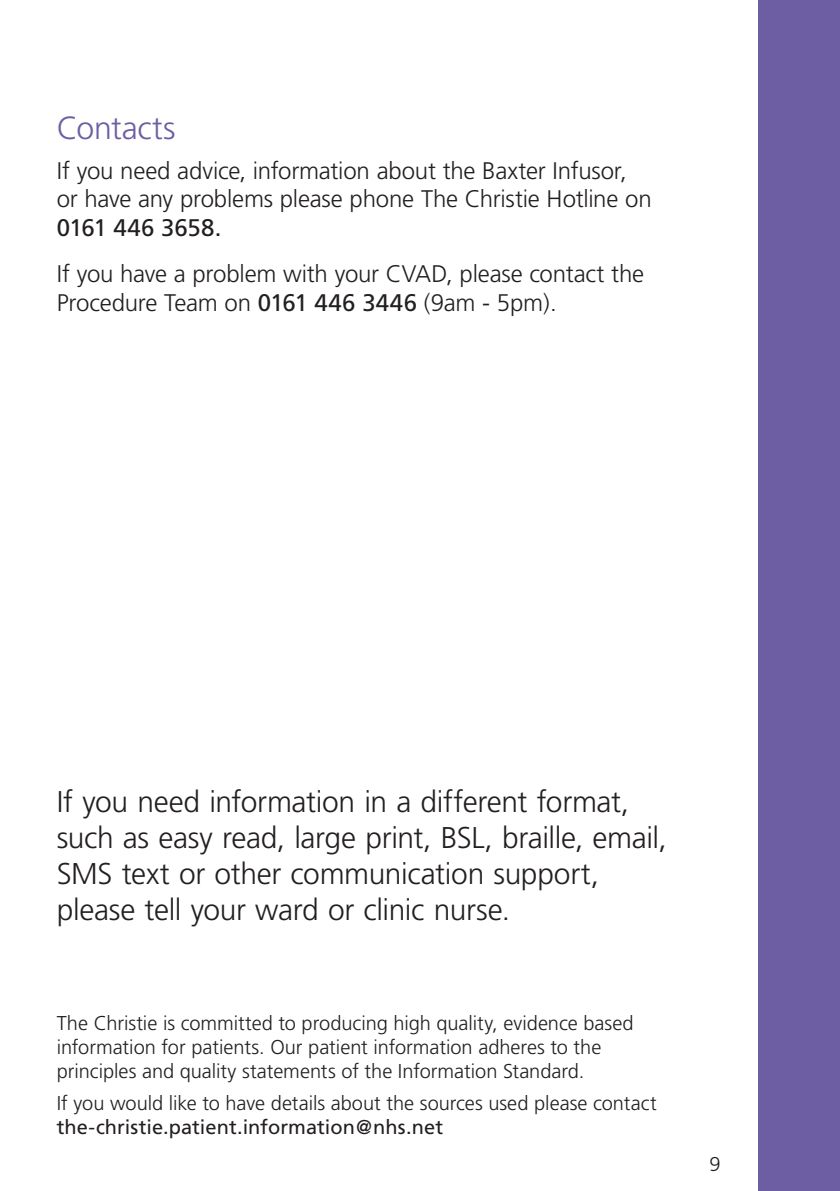
<style>
.page{position:relative;width:840px;height:1191px;background:#fff}
.page>*{position:absolute;margin:0;border:0;box-sizing:border-box;transform-origin:0 0}
.HEADING{font:300 32px "Frutiger";letter-spacing:-.01em;color:#6d5da3}
.LARGE_TEXT{font:300 30px/36.2px "Frutiger";letter-spacing:-.01em;color:#231f20}
.BODY{font:300 24px/28.8px "Frutiger";letter-spacing:-.01em;color:#231f20}
.WE_TRY{font:300 20px/24px "Frutiger";color:#231f20}
.s1{font-weight:400}
</style>
<div class="page">
<div style="left:758px;top:0;width:81px;height:1191px;background:#6d5da3"></div>
<p class="HEADING" style="left:57px;top:109px;width:120px">Contacts</p>
<p class="BODY" style="left:57px;top:156px;width:596px">If you need advice, information about the Baxter Infusor, or have any problems please phone The Christie Hotline on<br><span class="s1">0161 446 3658.</span></p>
<p class="BODY" style="left:57px;top:259px;width:588px">If you have a problem with your CVAD, please contact the<br>Procedure Team on <span class="s1">0161 446 3446</span> (9am - 5pm).</p>
<p class="LARGE_TEXT" style="left:57px;top:783px;width:611px">If you need information in a different format, such as easy read, large print, BSL, braille, email, SMS text or other communication support, please tell your ward or clinic nurse.</p>
<p class="WE_TRY" style="left:57px;top:1010px;width:578px">The Christie is committed to producing high quality, evidence based information for patients. Our patient information adheres to the principles and quality statements of the Information Standard.</p>
<p class="WE_TRY" style="left:57px;top:1091px;width:601px">If you would like to have details about the sources used please contact <span class="s1">the-christie.patient.information@nhs.net</span></p>
<p class="WE_TRY" style="left:709px;top:1151px;width:13px">9</p>
</div>
